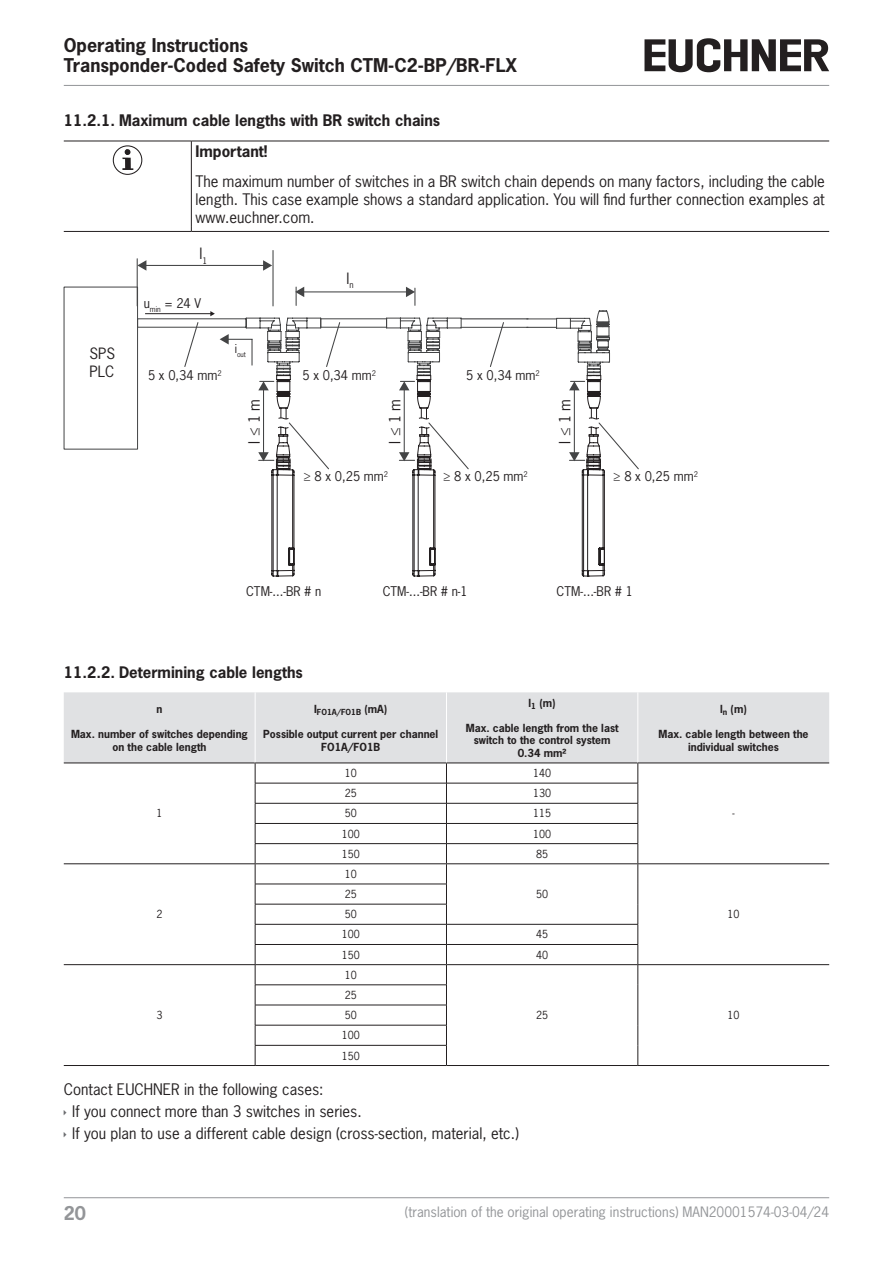
<style>
.page{position:relative;width:893px;height:1263px;background:#fff}
.page>*{position:absolute;margin:0;border:0;box-sizing:border-box;transform-origin:0 0}
.t1{font:700 17.85px/20.2px "News Gothic Std";color:#231f20}
.t2{font:700 17.85px "News Gothic Std";color:#939598}
.paragraph{font:15px/18px "News Gothic Std";color:#231f20;text-align:justify}
.paragraph-2{font:700 15px "News Gothic Std";color:#231f20}
.t3{font:14.7px/17.7px "News Gothic Std";color:#231f20}
.t4{font:13.5px "News Gothic Std";color:#939598}
.t5{font:12.6px "News Gothic Std";color:#231f20}
.tableheadcentered{font:700 10.5px/12.6px "News Gothic Std";color:#231f20;text-align:center}
.tablebodycentred{font:10.5px "News Gothic Std";color:#231f20}
.tableheadcentered-2{font:700 7.8px "News Gothic Std";color:#231f20}
.t6{font:6.75px "News Gothic Std";color:#231f20}
</style>
<div class="page">
<hr style="left:64px;top:85px;width:765px;height:1px;background:#939598">
<hr style="left:64px;top:1197px;width:765px;height:1px;background:#939598">
<svg style="left:644px;top:38px;width:185px;height:34px"></svg>
<hr style="left:64px;top:141px;width:127px;height:1px;background:#231f20">
<hr style="left:191px;top:141px;width:638px;height:1px;background:#231f20">
<hr style="left:191px;top:141px;width:1px;height:34px;background:#231f20">
<hr style="left:191px;top:175px;width:1px;height:52px;background:#231f20">
<hr style="left:64px;top:231px;width:127px;height:1px;background:#231f20">
<hr style="left:191px;top:231px;width:638px;height:1px;background:#231f20">
<svg style="left:113px;top:145px;width:29px;height:30px"></svg>
<svg style="left:122px;top:149px;width:11px;height:21px"></svg>
<svg style="left:64px;top:287px;width:73px;height:163px"></svg>
<hr style="left:137px;top:259px;width:1px;height:47px;background:#434445">
<hr style="left:272px;top:250px;width:2px;height:56px;background:#434445">
<hr style="left:145px;top:265px;width:120px;height:1px;background:#434445">
<svg style="left:263px;top:260px;width:9px;height:11px"></svg>
<svg style="left:137px;top:260px;width:9px;height:11px"></svg>
<svg style="left:137px;top:287px;width:502px;height:290px"></svg>
<div style="left:64px;top:692px;width:765px;height:70px;background:#e0e1e3"></div>
<hr style="left:64px;top:1065px;width:191px;height:1px;background:#231f20">
<hr style="left:446px;top:1065px;width:192px;height:1px;background:#231f20">
<hr style="left:638px;top:1065px;width:191px;height:1px;background:#231f20">
<hr style="left:255px;top:783px;width:191px;height:1px;background:#231f20">
<hr style="left:446px;top:783px;width:192px;height:1px;background:#231f20">
<hr style="left:255px;top:803px;width:191px;height:1px;background:#231f20">
<hr style="left:446px;top:803px;width:192px;height:1px;background:#231f20">
<hr style="left:255px;top:823px;width:191px;height:1px;background:#231f20">
<hr style="left:446px;top:823px;width:192px;height:1px;background:#231f20">
<hr style="left:255px;top:843px;width:191px;height:1px;background:#231f20">
<hr style="left:446px;top:843px;width:192px;height:1px;background:#231f20">
<hr style="left:255px;top:884px;width:192px;height:1px;background:#231f20">
<hr style="left:255px;top:904px;width:192px;height:1px;background:#231f20">
<hr style="left:255px;top:924px;width:191px;height:1px;background:#231f20">
<hr style="left:255px;top:944px;width:191px;height:1px;background:#231f20">
<hr style="left:446px;top:944px;width:192px;height:1px;background:#231f20">
<hr style="left:255px;top:984px;width:192px;height:1px;background:#231f20">
<hr style="left:255px;top:1005px;width:192px;height:1px;background:#231f20">
<hr style="left:255px;top:1025px;width:192px;height:1px;background:#231f20">
<hr style="left:255px;top:1045px;width:192px;height:1px;background:#231f20">
<svg style="left:255px;top:763px;width:1px;height:302px"></svg>
<hr style="left:64px;top:762px;width:191px;height:1px;background:#231f20">
<hr style="left:255px;top:692px;width:1px;height:70px;background:#fff">
<hr style="left:255px;top:762px;width:191px;height:1px;background:#231f20">
<hr style="left:446px;top:692px;width:1px;height:70px;background:#fff">
<hr style="left:446px;top:762px;width:192px;height:1px;background:#231f20">
<hr style="left:64px;top:863px;width:191px;height:1px;background:#231f20">
<hr style="left:255px;top:863px;width:191px;height:1px;background:#231f20">
<hr style="left:64px;top:964px;width:191px;height:1px;background:#231f20">
<hr style="left:255px;top:964px;width:191px;height:1px;background:#231f20">
<hr style="left:255px;top:1065px;width:191px;height:1px;background:#231f20">
<hr style="left:446px;top:863px;width:192px;height:1px;background:#231f20">
<hr style="left:446px;top:924px;width:192px;height:1px;background:#231f20">
<hr style="left:446px;top:964px;width:192px;height:1px;background:#231f20">
<svg style="left:446px;top:763px;width:1px;height:302px"></svg>
<hr style="left:637px;top:692px;width:1px;height:70px;background:#fff">
<hr style="left:638px;top:762px;width:191px;height:1px;background:#231f20">
<hr style="left:638px;top:863px;width:191px;height:1px;background:#231f20">
<hr style="left:638px;top:964px;width:191px;height:1px;background:#231f20">
<svg style="left:638px;top:763px;width:1px;height:302px"></svg>
<p class="t1" style="left:64px;top:34px;width:455px">Operating Instructions<br>Transponder-Coded Safety Switch CTM-C2-BP/BR-FLX</p>
<p class="paragraph-2" style="left:64px;top:111px;width:378px">11.2.1. Maximum cable lengths with BR switch chains</p>
<p class="paragraph-2" style="left:196px;top:141px;width:73px">Important!</p>
<p class="paragraph" style="left:196px;top:172px;width:631px">The maximum number of switches in a BR switch chain depends on many factors, including the cable length. This case example shows a standard application. You will find further connection examples at www.euchner.com.</p>
<p class="t3" style="left:89px;top:345px;width:27px">SPS<br>PLC</p>
<p class="t3" style="left:200px;top:244px;width:9px">l<sub>1</sub></p>
<p class="t5" style="left:144px;top:295px;width:59px">u<sub>min</sub> = 24 V</p>
<p class="t5" style="left:148px;top:367px;width:75px">5 x 0,34 mm<sup>2</sup></p>
<p class="t6" style="left:235px;top:350px;width:13px"><sup>i</sup>out</p>
<p class="t3" style="left:346px;top:269px;width:9px">l<sub>n</sub></p>
<p class="t5" style="left:302px;top:367px;width:75px">5 x 0,34 mm<sup>2</sup></p>
<p class="t5" style="left:466px;top:367px;width:75px">5 x 0,34 mm<sup>2</sup></p>
<p class="t3" style="left:245px;top:443px;width:46px;rotate:-90deg">l ≤ 1 m</p>
<p class="t3" style="left:386px;top:443px;width:46px;rotate:-90deg">l ≤ 1 m</p>
<p class="t3" style="left:556px;top:443px;width:46px;rotate:-90deg">l ≤ 1 m</p>
<p class="t5" style="left:304px;top:468px;width:86px">≥ 8 x 0,25 mm<sup>2</sup></p>
<p class="t5" style="left:443px;top:468px;width:86px">≥ 8 x 0,25 mm<sup>2</sup></p>
<p class="t5" style="left:613px;top:468px;width:86px">≥ 8 x 0,25 mm<sup>2</sup></p>
<p class="t5" style="left:246px;top:583px;width:77px">CTM-...-BR # n</p>
<p class="t5" style="left:383px;top:583px;width:87px">CTM-...-BR # n-1</p>
<p class="t5" style="left:557px;top:583px;width:78px">CTM-...-BR # 1</p>
<p class="paragraph-2" style="left:64px;top:662px;width:240px">11.2.2. Determining cable lengths</p>
<p class="tableheadcentered" style="left:156px;top:702px;width:7px">n</p>
<p class="tableheadcentered" style="left:71px;top:728px;width:178px">Max. number of switches depending on the cable length</p>
<p class="tableheadcentered-2" style="left:314px;top:707px;width:75px"><sup>I</sup>FO1A/FO1B <sup>(mA)</sup></p>
<p class="tableheadcentered" style="left:263px;top:728px;width:176px">Possible output current per channel</p>
<p class="tableheadcentered" style="left:321px;top:740px;width:61px">FO1A/FO1B</p>
<p class="tableheadcentered" style="left:529px;top:696px;width:29px">l<sub>1</sub> (m)</p>
<p class="tableheadcentered" style="left:466px;top:721px;width:154px">Max. cable length from the last switch to the control system</p>
<p class="tableheadcentered" style="left:518px;top:746px;width:50px">0.34 mm²</p>
<p class="tablebodycentred" style="left:156px;top:807px;width:8px">1</p>
<p class="tablebodycentred" style="left:156px;top:907px;width:8px">2</p>
<p class="tablebodycentred" style="left:345px;top:766px;width:14px">10</p>
<p class="tablebodycentred" style="left:533px;top:766px;width:20px">140</p>
<p class="tablebodycentred" style="left:345px;top:786px;width:14px">25</p>
<p class="tablebodycentred" style="left:533px;top:786px;width:20px">130</p>
<p class="tablebodycentred" style="left:345px;top:807px;width:14px">50</p>
<p class="tablebodycentred" style="left:533px;top:807px;width:20px">115</p>
<p class="tablebodycentred" style="left:342px;top:827px;width:20px">100</p>
<p class="tablebodycentred" style="left:533px;top:827px;width:20px">100</p>
<p class="tablebodycentred" style="left:342px;top:847px;width:20px">150</p>
<p class="tablebodycentred" style="left:536px;top:847px;width:14px">85</p>
<p class="tablebodycentred" style="left:345px;top:867px;width:14px">10</p>
<p class="tablebodycentred" style="left:345px;top:887px;width:14px">25</p>
<p class="tablebodycentred" style="left:345px;top:907px;width:14px">50</p>
<p class="tablebodycentred" style="left:342px;top:928px;width:20px">100</p>
<p class="tablebodycentred" style="left:536px;top:928px;width:14px">45</p>
<p class="tablebodycentred" style="left:342px;top:948px;width:20px">150</p>
<p class="tablebodycentred" style="left:536px;top:948px;width:14px">40</p>
<p class="tablebodycentred" style="left:536px;top:887px;width:14px">50</p>
<p class="tablebodycentred" style="left:345px;top:968px;width:14px">10</p>
<p class="tableheadcentered" style="left:720px;top:702px;width:28px">l<sub>n</sub> (m)</p>
<p class="tableheadcentered" style="left:658px;top:728px;width:152px">Max. cable length between the individual switches</p>
<p class="tablebodycentred" style="left:732px;top:807px;width:4px">-</p>
<p class="tablebodycentred" style="left:727px;top:907px;width:14px">10</p>
<p class="tablebodycentred" style="left:156px;top:1008px;width:8px">3</p>
<p class="tablebodycentred" style="left:345px;top:988px;width:14px">25</p>
<p class="tablebodycentred" style="left:345px;top:1008px;width:14px">50</p>
<p class="tablebodycentred" style="left:342px;top:1028px;width:20px">100</p>
<p class="tablebodycentred" style="left:342px;top:1049px;width:20px">150</p>
<p class="paragraph" style="left:64px;top:1080px;width:261px">Contact EUCHNER in the following cases:</p>
<p class="paragraph" style="left:72px;top:1102px;width:291px">If you connect more than 3 switches in series.</p>
<p class="paragraph" style="left:72px;top:1124px;width:448px">If you plan to use a different cable design (cross-section, material, etc.)</p>
<p class="tablebodycentred" style="left:536px;top:1008px;width:14px">25</p>
<p class="tablebodycentred" style="left:727px;top:1008px;width:14px">10</p>
<p class="t2" style="left:64px;top:1201px;width:24px">20</p>
<p class="t4" style="left:405px;top:1203px;width:426px">(translation of the original operating instructions) MAN20001574-03-04/24</p>
</div>
